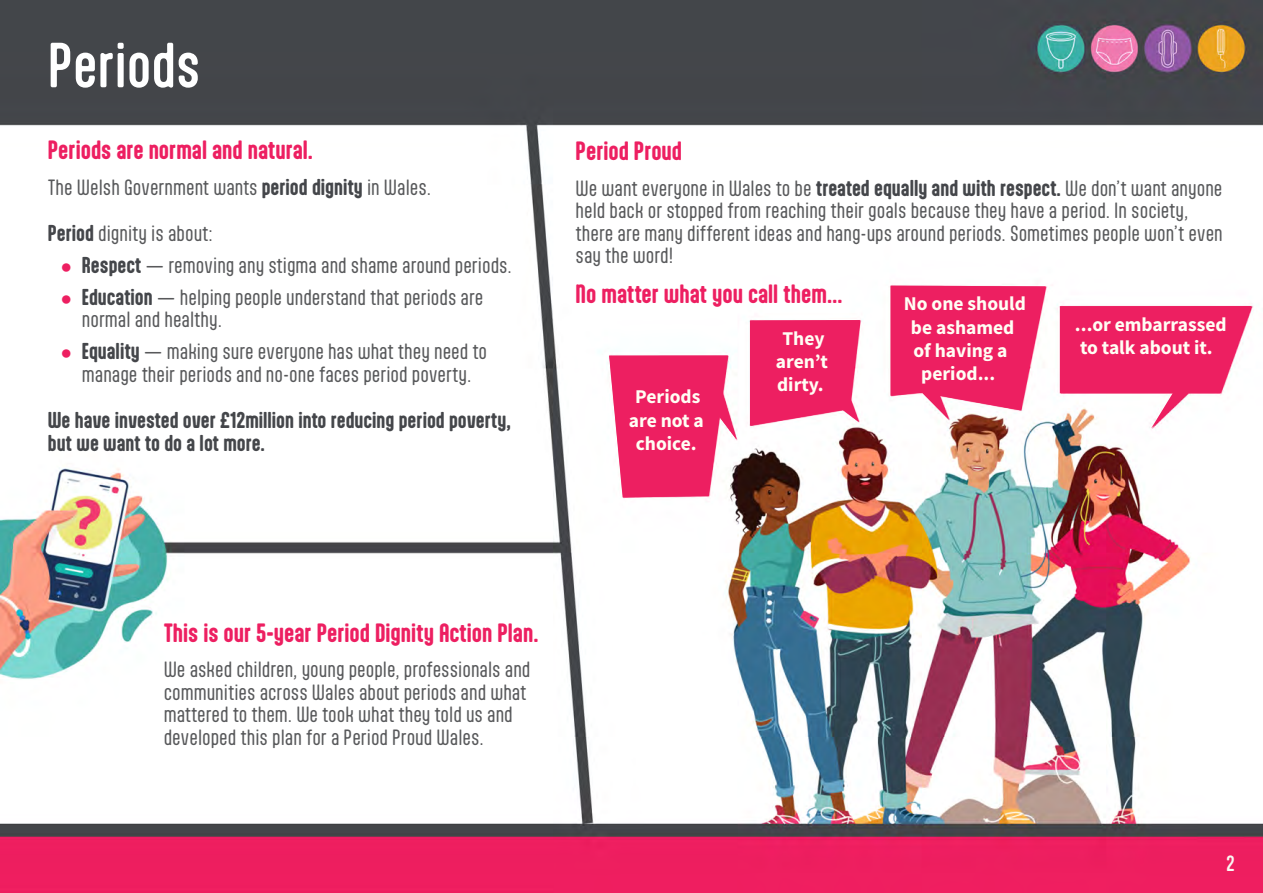
<style>
.page{position:relative;width:1263px;height:893px;background:#fff}
.page>*{position:absolute;margin:0;border:0;box-sizing:border-box;transform-origin:0 0}
.t1{font:500 54px "Aptly";color:#fff}
.t2{font:700 22.5px "Aptly";color:#ed1f61}
.t3{font:700 19.5px/23.4px "Source Sans Pro";color:#fffef4;text-align:center}
.t4{font:700 19.5px/23.4px "Aptly";color:#44464a}
.t5{font:18.75px/22.5px "Aptly";color:#58595b}
.t6{font:500 18.75px "Aptly";color:#f9f8f3}
.s1{font-weight:700;font-size:19.5px;color:#44464a}
.s2{font-family:"Arial";font-weight:700;font-size:19.5px;color:#ed1f61}
</style>
<div class="page">
<img style="left:0;top:0;width:1263px;height:893px">
<svg style="left:890px;top:286px;width:155px;height:134px"></svg>
<svg style="left:609px;top:355px;width:127px;height:142px"></svg>
<svg style="left:1060px;top:306px;width:191px;height:122px"></svg>
<svg style="left:750px;top:320px;width:110px;height:106px;background:#ee3671"></svg>
<p class="t1" style="left:48px;top:32px;width:154px">Periods</p>
<p class="t2" style="left:48px;top:136px;width:267px">Periods are normal and natural.</p>
<p class="t5" style="left:48px;top:176px;width:385px">The Welsh Government wants <span class="s1">period dignity</span> in Wales.</p>
<p class="t5" style="left:48px;top:222px;width:166px"><span class="s1">Period</span> dignity is about:</p>
<p class="t5" style="left:61px;top:254px;width:453px"><span class="s2">●</span> <span class="s1">Respect</span> — removing any stigma and shame around periods.</p>
<p class="t5" style="left:82px;top:286px;width:403px;text-indent:-21px"><span class="s2">●</span> <span class="s1">Education</span> — helping people understand that periods are normal and healthy.</p>
<p class="t5" style="left:61px;top:340px;width:428px;text-align:center"><span class="s2">●</span> <span class="s1">Equality</span> — making sure everyone has what they need to manage their periods and no-one faces period poverty.</p>
<p class="t4" style="left:48px;top:408px;width:464px">We have invested over £12million into reducing period poverty, but we want to do a lot more.</p>
<p class="t2" style="left:576px;top:137px;width:108px">Period Proud</p>
<p class="t5" style="left:576px;top:177px;width:649px">We want everyone in Wales to be <span class="s1">treated equally and with respect.</span> We don’t want anyone held back or stopped from reaching their goals because they have a period. In society, there are many different ideas and hang-ups around periods. Sometimes people won’t even say the word!</p>
<p class="t2" style="left:576px;top:280px;width:268px">No matter what you call them…</p>
<p class="t3" style="left:904px;top:292px;width:124px">No one should</p>
<p class="t3" style="left:911px;top:315px;width:105px">be ashamed</p>
<p class="t3" style="left:913px;top:339px;width:96px">of having a</p>
<p class="t3" style="left:921px;top:362px;width:75px">period...</p>
<p class="t3" style="left:1075px;top:312px;width:153px;text-align:left">...or embarrassed to talk about it.</p>
<p class="t3" style="left:776px;top:326px;width:54px">They aren’t dirty.</p>
<p class="t3" style="left:629px;top:385px;width:76px">Periods are not a choice.</p>
<p class="t2" style="left:164px;top:619px;width:376px">This is our 5-year Period Dignity Action Plan.</p>
<p class="t5" style="left:164px;top:658px;width:368px">We asked children, young people, professionals and communities across Wales about periods and what mattered to them. We took what they told us and developed this plan for a Period Proud Wales.</p>
<p class="t6" style="left:1226px;top:851px;width:10px">2</p>
</div>
